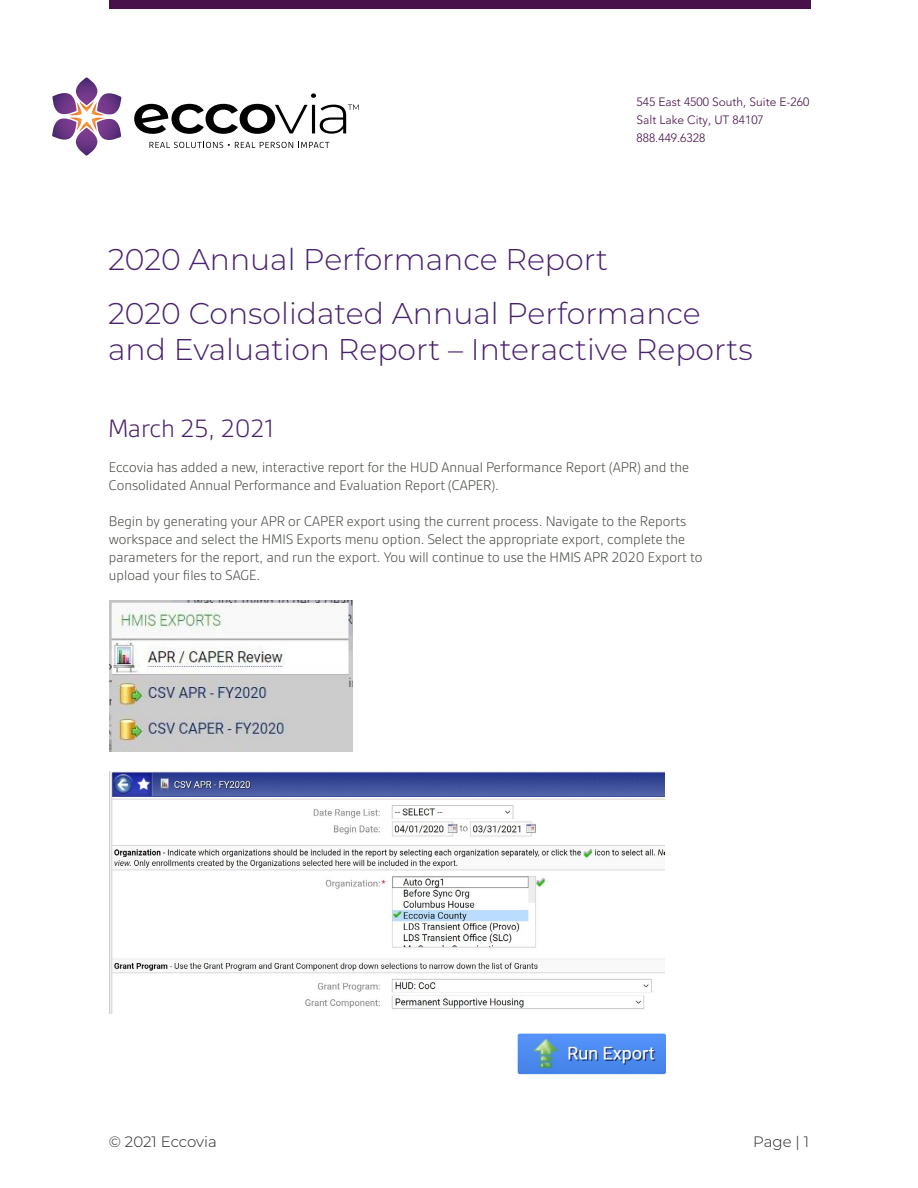
<style>
.page{position:relative;width:918px;height:1188px;background:#fff}
.page>*{position:absolute;margin:0;border:0;box-sizing:border-box;transform-origin:0 0}
.t1{font:300 30px/54px "Montserrat";color:#48206e}
.t2{font:300 27px "Gesta";color:#48206e}
.t3{font:300 15px/18px "Gesta";color:#41463e}
.t4{font:300 15px "Montserrat";letter-spacing:-.005em;color:#231f20}
.t5{font:300 12px/18px "Avenir LT Pro";color:#48114a}
</style>
<div class="page">
<div style="left:109px;top:0;width:701px;height:8px;background:#48114a"></div>
<svg style="left:52px;top:77px;width:69px;height:79px"></svg>
<svg style="left:134px;top:104px;width:174px;height:30px"></svg>
<hr style="left:312px;top:105px;width:3px;height:28px;background:#000">
<svg style="left:311px;top:93px;width:5px;height:5px"></svg>
<svg style="left:150px;top:142px;width:179px;height:6px"></svg>
<svg style="left:320px;top:105px;width:39px;height:29px"></svg>
<img style="left:109px;top:601px;width:244px;height:151px">
<img style="left:109px;top:772px;width:556px;height:242px">
<img style="left:518px;top:1034px;width:148px;height:40px">
<p class="t5" style="left:637px;top:92px;width:174px">545 East 4500 South, Suite E-260<br>Salt Lake City, UT 84107<br>888.449.6328</p>
<h1 class="t1" style="left:108px;top:231px;width:594px">2020 Annual Performance Report<br>2020 Consolidated Annual Performance</h1>
<h1 class="t1" style="left:108px;top:321px;width:646px">and Evaluation Report – Interactive Reports</h1>
<h2 class="t2" style="left:108px;top:413px;width:168px">March 25, 2021</h2>
<p class="t3" style="left:109px;top:458px;width:582px">Eccovia has added a new, interactive report for the HUD Annual Performance Report (APR) and the<br>Consolidated Annual Performance and Evaluation Report (CAPER).</p>
<p class="t3" style="left:109px;top:512px;width:595px">Begin by generating your APR or CAPER export using the current process. Navigate to the Reports workspace and select the HMIS Exports menu option. Select the appropriate export, complete the parameters for the report, and run the export. You will continue to use the HMIS APR 2020 Export to upload your files to SAGE.</p>
<p class="t4" style="left:109px;top:1131px;width:109px">© 2021 Eccovia</p>
<p class="t4" style="left:753px;top:1131px;width:57px">Page | 1</p>
</div>
